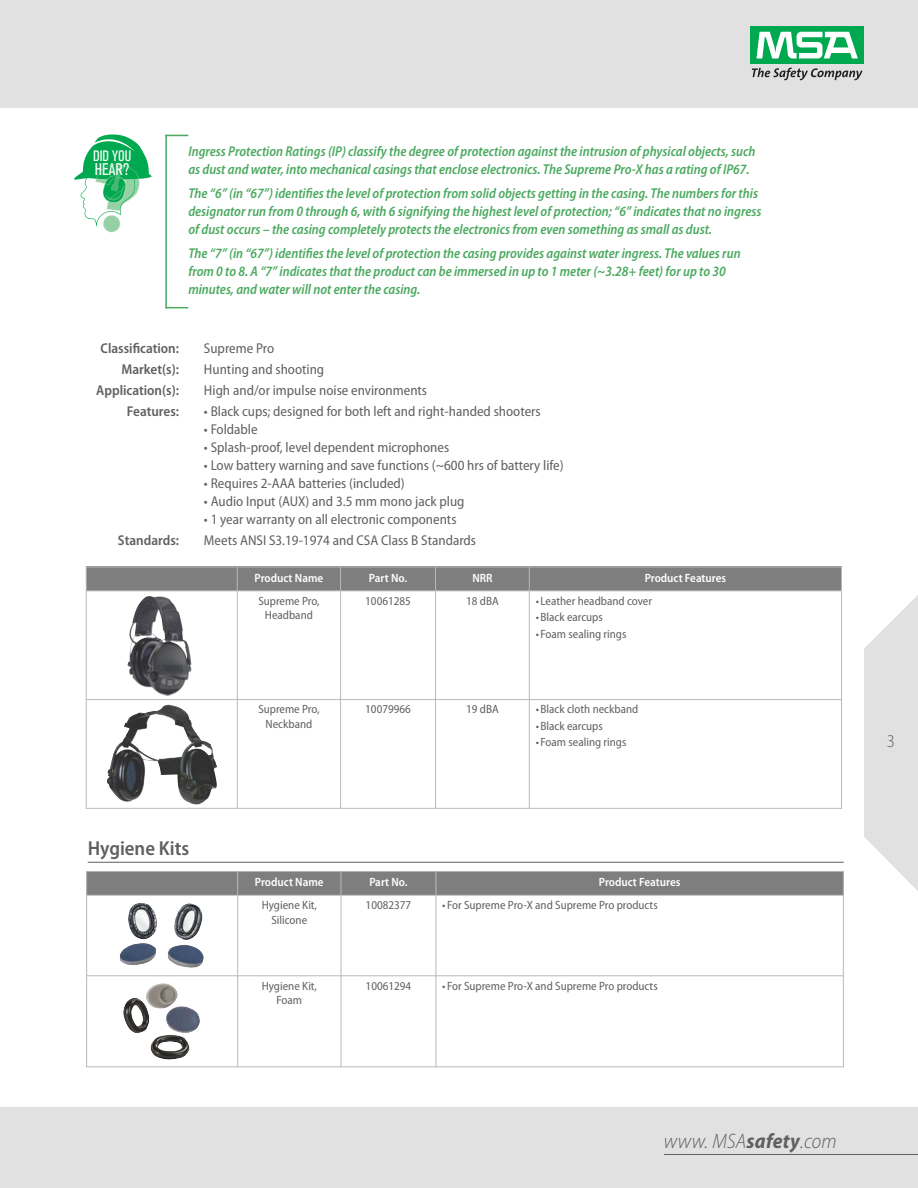
<style>
.page{position:relative;width:918px;height:1188px;background:#fff}
.page>*{position:absolute;margin:0;border:0;box-sizing:border-box;transform-origin:0 0}
.t1{font:italic 300 semi-condensed 21px "Myriad Pro";letter-spacing:.01em;color:#606061}
.t2{font:600 semi-condensed 20.25px "Myriad Pro";color:#606061}
.t3{font:300 semi-condensed 18px "Myriad Pro";color:#606061}
.t4{font:condensed 16.65px "Akzidenz Grotesk BQ";color:#fff}
.t5{font:condensed 15px "Akzidenz Grotesk BQ";color:#fff}
.t6{font:italic 600 semi-condensed 14.25px/18px "Myriad Pro";color:#4aa95f;scale:.96 1}
.t7{font:semi-condensed 14.25px "Myriad Pro";color:#606061}
.t8{font:600 semi-condensed 14.25px "Myriad Pro";color:#606061}
.t9{font:semi-condensed 12px/14.4px "Myriad Pro";color:#606061;text-align:center}
.t10{font:600 semi-condensed 12px "Myriad Pro";color:#fff}
.s1{font-weight:700}
</style>
<div class="page">
<div style="left:1px;top:1107px;width:917px;height:81px;background:#e1e1e1"></div>
<div style="left:0;top:0;width:918px;height:108px;background:#e1e1e1"></div>
<div style="left:751px;top:26px;width:113px;height:38px;background:#00a94f"></div>
<svg style="left:756px;top:32px;width:102px;height:26px"></svg>
<svg style="left:752px;top:68px;width:111px;height:12px"></svg>
<svg style="left:864px;top:595px;width:54px;height:296px"></svg>
<hr style="left:664px;top:1154px;width:254px;height:1px;background:#606061">
<div style="left:86px;top:871px;width:255px;height:24px;background:#7e7e7f"></div>
<div style="left:341px;top:871px;width:95px;height:24px;background:#7e7e7f"></div>
<div style="left:436px;top:871px;width:408px;height:24px;background:#7e7e7f"></div>
<img style="left:120px;top:903px;width:84px;height:65px">
<img style="left:123px;top:983px;width:77px;height:77px">
<hr style="left:86px;top:871px;width:1px;height:196px;background:#bab9ba">
<hr style="left:237px;top:871px;width:1px;height:196px;background:#bab9ba">
<hr style="left:341px;top:871px;width:1px;height:196px;background:#bab9ba">
<hr style="left:436px;top:871px;width:1px;height:196px;background:#bab9ba">
<hr style="left:843px;top:871px;width:1px;height:196px;background:#bab9ba">
<hr style="left:86px;top:871px;width:758px;height:1px;background:#bab9ba">
<hr style="left:86px;top:895px;width:758px;height:1px;background:#bab9ba">
<hr style="left:86px;top:975px;width:758px;height:1px;background:#bab9ba">
<hr style="left:86px;top:1066px;width:758px;height:1px;background:#bab9ba">
<hr style="left:0;top:1107px;width:1px;height:81px;background:#e1e1e1">
<svg style="left:74px;top:134px;width:78px;height:99px"></svg>
<div style="left:86px;top:567px;width:255px;height:24px;background:#7e7e7f"></div>
<div style="left:341px;top:567px;width:95px;height:24px;background:#7e7e7f"></div>
<div style="left:436px;top:567px;width:93px;height:24px;background:#7e7e7f"></div>
<div style="left:529px;top:567px;width:313px;height:24px;background:#7e7e7f"></div>
<svg style="left:87px;top:591px;width:150px;height:108px"></svg>
<img style="left:178px;top:665px;width:14px;height:26px">
<img style="left:107px;top:705px;width:110px;height:100px">
<hr style="left:86px;top:567px;width:1px;height:242px;background:#bab9ba">
<hr style="left:237px;top:567px;width:1px;height:242px;background:#bab9ba">
<hr style="left:340px;top:567px;width:1px;height:242px;background:#bab9ba">
<hr style="left:435px;top:567px;width:1px;height:242px;background:#bab9ba">
<hr style="left:529px;top:567px;width:1px;height:242px;background:#bab9ba">
<hr style="left:841px;top:567px;width:1px;height:242px;background:#bab9ba">
<hr style="left:86px;top:567px;width:756px;height:1px;background:#bab9ba">
<hr style="left:86px;top:590px;width:756px;height:1px;background:#bab9ba">
<hr style="left:86px;top:699px;width:756px;height:1px;background:#bab9ba">
<hr style="left:86px;top:808px;width:756px;height:1px;background:#bab9ba">
<hr style="left:88px;top:862px;width:756px;height:1px;background:#606061">
<hr style="left:165px;top:135px;width:2px;height:173px;background:#4aa95f">
<svg style="left:165px;top:135px;width:23px;height:1px"></svg>
<svg style="left:165px;top:307px;width:23px;height:1px"></svg>
<p class="t5" style="left:93px;top:150px;width:40px">DID YOU</p>
<p class="t4" style="left:95px;top:163px;width:36px">HEAR?</p>
<p class="t6" style="left:188px;top:144px;width:592px">Ingress Protection Ratings (IP) classify the degree of protection against the intrusion of physical objects, such as dust and water, into mechanical casings that enclose electronics. The Supreme Pro-X has a rating of IP67.</p>
<p class="t6" style="left:188px;top:186px;width:599px">The “6” (in “67”) identifies the level of protection from solid objects getting in the casing. The numbers for this designator run from 0 through 6, with 6 signifying the highest level of protection; “6” indicates that no ingress of dust occurs – the casing completely protects the electronics from even something as small as dust.</p>
<p class="t6" style="left:188px;top:246px;width:577px">The “7” (in “67”) identifies the level of protection the casing provides against water ingress. The values run from 0 to 8. A “7” indicates that the product can be immersed in up to 1 meter (~3.28+ feet) for up to 30 minutes, and water will not enter the casing.</p>
<p class="t8" style="left:101px;top:342px;width:80px">Classification:</p>
<p class="t7" style="left:204px;top:343px;width:72px">Supreme Pro</p>
<p class="t8" style="left:122px;top:364px;width:59px">Market(s):</p>
<p class="t7" style="left:204px;top:364px;width:122px">Hunting and shooting</p>
<p class="t8" style="left:96px;top:385px;width:84px">Application(s):</p>
<p class="t7" style="left:204px;top:385px;width:225px">High and/or impulse noise environments</p>
<p class="t8" style="left:127px;top:406px;width:54px">Features:</p>
<p class="t7" style="left:204px;top:406px;width:338px">• Black cups; designed for both left and right-handed shooters</p>
<p class="t7" style="left:204px;top:424px;width:55px">• Foldable</p>
<p class="t7" style="left:204px;top:442px;width:247px">• Splash-proof, level dependent microphones</p>
<p class="t7" style="left:204px;top:460px;width:361px">• Low battery warning and save functions (~600 hrs of battery life)</p>
<p class="t7" style="left:204px;top:478px;width:202px">• Requires 2-AAA batteries (included)</p>
<p class="t7" style="left:204px;top:496px;width:262px">• Audio Input (AUX) and 3.5 mm mono jack plug</p>
<p class="t7" style="left:204px;top:514px;width:254px">• 1 year warranty on all electronic components</p>
<p class="t8" style="left:118px;top:535px;width:63px">Standards:</p>
<p class="t7" style="left:204px;top:535px;width:274px">Meets ANSI S3.19-1974 and CSA Class B Standards</p>
<p class="t10" style="left:255px;top:573px;width:70px">Product Name</p>
<p class="t10" style="left:369px;top:573px;width:40px">Part No.</p>
<p class="t10" style="left:472px;top:573px;width:22px">NRR</p>
<p class="t10" style="left:645px;top:573px;width:83px">Product Features</p>
<p class="t9" style="left:258px;top:595px;width:63px">Supreme Pro,<br>Headband</p>
<p class="t9" style="left:365px;top:595px;width:47px">10061285</p>
<p class="t9" style="left:466px;top:595px;width:34px">18 dBA</p>
<p class="t9" style="left:536px;top:595px;width:118px">• Leather headband cover</p>
<p class="t9" style="left:536px;top:611px;width:69px">• Black earcups</p>
<p class="t9" style="left:536px;top:628px;width:92px">• Foam sealing rings</p>
<h2 class="t2" style="left:88px;top:841px;width:103px">Hygiene Kits</h2>
<p class="t9" style="left:258px;top:703px;width:63px">Supreme Pro,<br>Neckband</p>
<p class="t9" style="left:365px;top:703px;width:47px">10079966</p>
<p class="t9" style="left:466px;top:703px;width:34px">19 dBA</p>
<p class="t9" style="left:536px;top:703px;width:104px">• Black cloth neckband</p>
<p class="t9" style="left:536px;top:720px;width:69px">• Black earcups</p>
<p class="t9" style="left:536px;top:736px;width:92px">• Foam sealing rings</p>
<p class="t10" style="left:255px;top:878px;width:70px">Product Name</p>
<p class="t10" style="left:369px;top:878px;width:40px">Part No.</p>
<p class="t10" style="left:599px;top:878px;width:83px">Product Features</p>
<p class="t9" style="left:262px;top:899px;width:57px">Hygiene Kit,<br>Silicone</p>
<p class="t9" style="left:366px;top:899px;width:47px">10082377</p>
<p class="t9" style="left:442px;top:899px;width:217px">• For Supreme Pro-X and Supreme Pro products</p>
<p class="t9" style="left:262px;top:979px;width:57px">Hygiene Kit,<br>Foam</p>
<p class="t9" style="left:366px;top:979px;width:47px">10061294</p>
<p class="t9" style="left:442px;top:979px;width:217px">• For Supreme Pro-X and Supreme Pro products</p>
<h1 class="t1" style="left:664px;top:1129px;width:174px">www. MSA<span class="s1">safety</span>.com</h1>
<p class="t3" style="left:887px;top:734px;width:10px">3</p>
</div>
